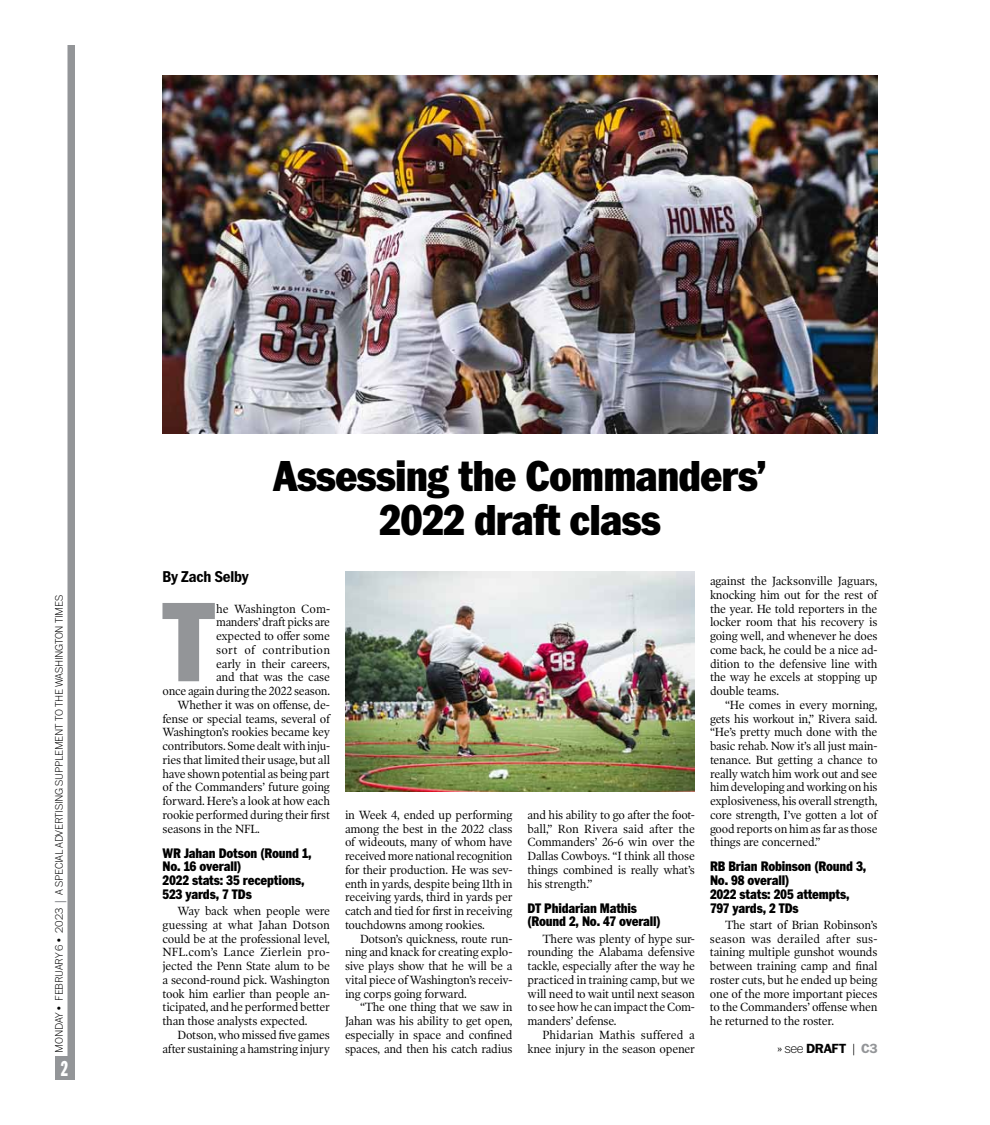
<style>
.page{position:relative;width:990px;height:1125px;background:#fff}
.page>*{position:absolute;margin:0;border:0;box-sizing:border-box;transform-origin:0 0}
.t1{font:900 117.38px "Franklin ITC Narrow";color:#939598}
.t2{font:900 45px/44.1px "Franklin ITC Narrow";letter-spacing:-.02em;color:#000;text-align:center}
.t3{font:900 22.5px "Franklin ITC Cond";color:#fff;scale:.8 1}
.t4{font:700 16.25px "Franklin ITC Narrow";letter-spacing:-.01em;color:#000}
.t5{font:900 14.38px/13.8px "Franklin ITC Narrow";letter-spacing:-.01em;color:#000;scale:.95 1}
.t6{font:100 13.75px "Franklin ITC";color:#000}
.t7{font:12px/13.8px "Poynter OS Text One";letter-spacing:-.02em;color:#000;text-align:justify;scale:.95 1}
.t8{font:12px "Poynter OS Text One";letter-spacing:-.02em;color:#000;scale:.94 1}
.t9{font:12px "Poynter OS Text One";letter-spacing:-.02em;color:#000;scale:.93 1}
.t10{font:12px "Poynter OS Text One";letter-spacing:.02em;color:#000;scale:.95 1}
.t11{font:12px "Poynter OS Text One";color:#000;scale:.95 1}
.t12{font:100 11.25px "Franklin ITC";letter-spacing:-.02em;color:#000}
.s1{font-family:"Franklin ITC Narrow";font-weight:500;font-size:13.62px;color:#939598}
.s2{font-weight:700}
.s3{font-weight:700;color:#939598}
</style>
<div class="page">
<div style="left:68px;top:45px;width:7px;height:1035px;background:#939598"></div>
<div style="left:55px;top:1057px;width:19px;height:23px;background:#939598"></div>
<img style="left:162px;top:75px;width:716px;height:359px">
<img style="left:345px;top:571px;width:350px;height:220px">
<p class="t12" style="left:53px;top:895px;width:301px;rotate:-90deg">A SPECIAL ADVERTISING SU PPLEMENT TO THE WASHINGTON TIMES</p>
<p class="t12" style="left:53px;top:1052px;width:272px;rotate:-90deg">Monday • February 6 • 2023 <span class="s1">|</span> THE WASHINGTON T MES</p>
<h3 class="t3" style="left:61px;top:1056px;width:10px">2</h3>
<h2 class="t2" style="left:273px;top:456px;width:495px">Assessing the Commanders’<br>2022 draft class</h2>
<h3 class="t4" style="left:162px;top:568px;width:88px">By Zach Selby</h3>
<h1 class="t1" style="left:162px;top:574px;width:54px">T</h1>
<p class="t11" style="left:216px;top:601px;width:121px">he Washington Com-</p>
<p class="t9" style="left:216px;top:615px;width:124px">manders’ draft picks are</p>
<p class="t7" style="left:216px;top:629px;width:121px">expected to offer some</p>
<p class="t10" style="left:216px;top:642px;width:121px">sort of contribution</p>
<p class="t7" style="left:216px;top:656px;width:121px">early in their careers,</p>
<p class="t7" style="left:216px;top:670px;width:121px">and that was the case</p>
<p class="t7" style="left:162px;top:684px;width:178px">once again during the 2022 season.</p>
<p class="t7" style="left:178px;top:698px;width:162px">Whether it was on offense, de-</p>
<p class="t7" style="left:162px;top:711px;width:178px">fense or special teams, several of</p>
<p class="t7" style="left:162px;top:725px;width:178px">Washington’s rookies became key</p>
<p class="t8" style="left:162px;top:738px;width:180px">contributors. Some dealt with inju-</p>
<p class="t7" style="left:162px;top:753px;width:178px">ries that limited their usage, but all</p>
<p class="t7" style="left:162px;top:766px;width:178px">have shown potential as being part</p>
<p class="t7" style="left:162px;top:780px;width:178px">of the Commanders’ future going</p>
<p class="t7" style="left:162px;top:794px;width:178px">forward. Here’s a look at how each</p>
<p class="t8" style="left:162px;top:807px;width:180px">rookie performed during their first</p>
<p class="t7" style="left:162px;top:821px;width:104px">seasons in the NFL.</p>
<p class="t5" style="left:162px;top:846px;width:159px">WR Jahan Dotson (Round 1,<br>No. 16 overall)<br>2022 stats: 35 receptions,<br>523 yards, 7 TDs</p>
<p class="t7" style="left:162px;top:904px;width:178px;text-indent:15px">Way back when people were guessing at what Jahan Dotson could be at the professional level, NFL.com’s Lance Zierlein pro&shy;jected the Penn State alum to be a second-round pick. Washington took him earlier than people an&shy;ticipated, and he performed better than those analysts expected.</p>
<p class="t7" style="left:162px;top:1028px;width:178px;text-align:right">Dotson, who missed five games after sustaining a hamstring injury</p>
<p class="t7" style="left:345px;top:808px;width:178px">in Week 4, ended up performing among the best in the 2022 class of wideouts, many of whom have received more national recognition for their production. He was sev&shy;enth in yards, despite being 11th in receiving yards, third in yards per catch and tied for first in receiving touchdowns among rookies.</p>
<p class="t7" style="left:345px;top:931px;width:178px;text-indent:15px">Dotson’s quickness, route run&shy;ning and knack for creating explo&shy;sive plays show that he will be a vital piece of Washington’s receiv&shy;ing corps going forward.</p>
<p class="t7" style="left:345px;top:1000px;width:178px;text-indent:15px">“The one thing that we saw in Jahan was his ability to get open, especially in space and confined spaces, and then his catch radius</p>
<p class="t7" style="left:528px;top:808px;width:178px">and his ability to go after the foot&shy;ball,” Ron Rivera said after the Commanders’ 26-6 win over the Dallas Cowboys. “I think all those things combined is really what’s his strength.”</p>
<p class="t5" style="left:528px;top:901px;width:142px">DT Phidarian Mathis (Round 2, No. 47 overall)</p>
<p class="t7" style="left:527px;top:931px;width:178px;text-indent:15px">There was plenty of hype sur&shy;rounding the Alabama defensive tackle, especially after the way he practiced in training camp, but we will need to wait until next season to see how he can impact the Com&shy;manders’ defense.</p>
<p class="t7" style="left:528px;top:1028px;width:178px;text-align:right">Phidarian Mathis suffered a knee injury in the season opener</p>
<p class="t7" style="left:710px;top:574px;width:178px">against the Jacksonville Jaguars, knocking him out for the rest of the year. He told reporters in the locker room that his recovery is going well, and whenever he does come back, he could be a nice ad&shy;dition to the defensive line with the way he excels at stopping up double teams.</p>
<p class="t7" style="left:710px;top:698px;width:178px;text-indent:15px">“He comes in every morning, gets his workout in,” Rivera said. “He’s pretty much done with the basic rehab. Now it’s all just main&shy;tenance. But getting a chance to really watch him work out and see him developing and working on his explosiveness, his overall strength, core strength, I’ve gotten a lot of good reports on him as far as those things are concerned.”</p>
<p class="t5" style="left:710px;top:860px;width:166px">RB Brian Robinson (Round 3,<br>No. 98 overall)<br>2022 stats: 205 attempts,<br>797 yards, 2 TDs</p>
<p class="t7" style="left:710px;top:918px;width:178px;text-indent:15px">The start of Brian Robinson’s season was derailed after sus&shy;taining multiple gunshot wounds between training camp and final roster cuts, but he ended up being one of the more important pieces to the Commanders’ offense when he returned to the roster.</p>
<p class="t6" style="left:778px;top:1041px;width:101px">» see <span class="s2">Draft</span> | <span class="s3">C3</span></p>
</div>
